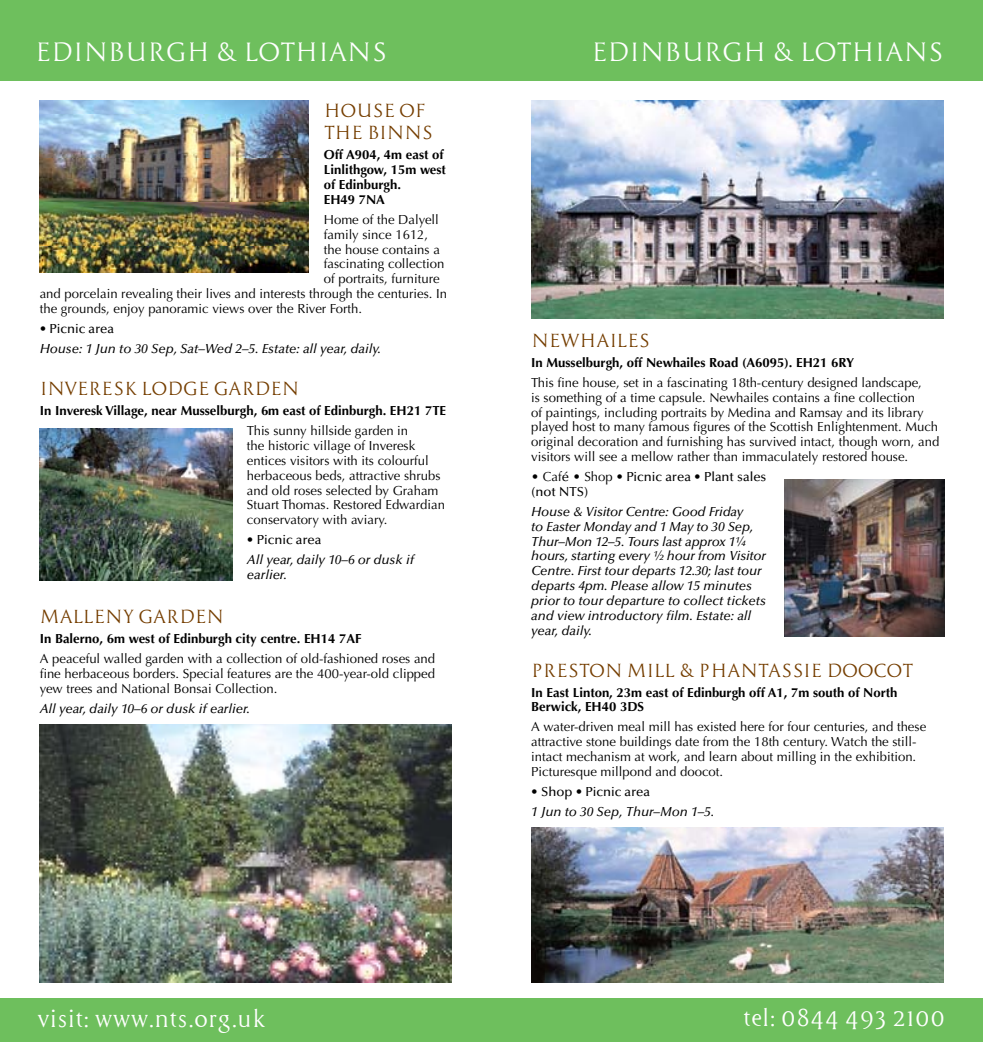
<style>
.page{position:relative;width:983px;height:1042px;background:#fff}
.page>*{position:absolute;margin:0;border:0;box-sizing:border-box;transform-origin:0 0}
.t1{font:24.5px "Cyan";color:#fff}
.t2{font:22.75px "Cyan";color:#fff}
.t3{font:17.5px/22.8px "Cyan";color:#753e00;text-align:right}
.t4{font:13.12px/14.9px "Optima";color:#000}
.t5{font:italic 500 13.12px/14.9px "Optima";color:#000}
.t6{font:700 13.12px/14.9px "Optima";color:#000}
.t7{font:500 13.12px/14.9px "Optima";color:#000}
.s1{font-weight:400}
</style>
<div class="page">
<div style="left:0;top:0;width:982px;height:80px;background:#6ebf5d"></div>
<img style="left:40px;top:724px;width:411px;height:258px">
<img style="left:531px;top:100px;width:412px;height:219px">
<img style="left:531px;top:827px;width:412px;height:155px">
<img style="left:40px;top:100px;width:269px;height:173px">
<img style="left:40px;top:429px;width:192px;height:151px">
<img style="left:784px;top:479px;width:160px;height:157px">
<div style="left:0;top:998px;width:982px;height:44px;background:#6ebf5d"></div>
<h1 class="t1" style="left:35px;top:36px;width:93px">EDINBURG</h1>
<h1 class="t1" style="left:186px;top:36px;width:197px">H &amp; LOTHIANS</h1>
<h1 class="t1" style="left:591px;top:36px;width:93px">EDINBURG</h1>
<h1 class="t1" style="left:742px;top:36px;width:197px">H &amp; LOTHIANS</h1>
<h3 class="t3" style="left:324px;top:99px;width:107px">O F<br>THE BINNS</h3>
<p class="t6" style="left:324px;top:148px;width:124px">Off A904, 4m east of<br>Linlithgow, 15m west of Edinburgh.<br>EH49 7NA</p>
<p class="t4" style="left:324px;top:212px;width:117px">Home of the Dalyell</p>
<p class="t4" style="left:324px;top:227px;width:106px">family since 1612,</p>
<p class="t4" style="left:324px;top:242px;width:117px">the house contains a</p>
<p class="t4" style="left:324px;top:257px;width:122px">fascinating collection</p>
<p class="t4" style="left:324px;top:272px;width:117px">of portraits, furniture</p>
<p class="t4" style="left:40px;top:286px;width:409px">and porcelain revealing their lives and interests through the centuries. In</p>
<p class="t4" style="left:40px;top:301px;width:324px">the grounds, enjoy panoramic views over the River Forth.</p>
<p class="t7" style="left:40px;top:321px;width:76px">• Picnic area</p>
<p class="t5" style="left:40px;top:341px;width:342px">House: 1 Jun to 30 Sep, Sat–Wed 2–5. Estate: all year, daily.</p>
<h3 class="t3" style="left:40px;top:377px;width:49px">INVERES</h3>
<h3 class="t3" style="left:124px;top:377px;width:32px">K LODGE</h3>
<h3 class="t3" style="left:213px;top:377px;width:41px">GARDE</h3>
<h3 class="t3" style="left:281px;top:377px;width:19px">N</h3>
<p class="t6" style="left:40px;top:403px;width:408px">In Inveresk Village, near Musselburgh, 6m east of Edinburgh. EH21 7TE</p>
<p class="t4" style="left:247px;top:423px;width:199px">This sunny hillside garden in<br>the historic village of Inveresk entices visitors with its colourful herbaceous beds, attractive shrubs and old roses selected by Graham<br>Stuart Thomas. Restored Edwardian conservatory with aviary.</p>
<p class="t7" style="left:247px;top:532px;width:76px">• Picnic area</p>
<p class="t5" style="left:247px;top:552px;width:168px">All year, daily 10–6 or dusk if earlier.</p>
<h3 class="t3" style="left:40px;top:605px;width:140px">MALLE NY GARDE</h3>
<h3 class="t3" style="left:206px;top:605px;width:19px">N</h3>
<p class="t6" style="left:40px;top:631px;width:323px">In Balerno, 6m west of Edinburgh city centre. EH14 7AF</p>
<p class="t4" style="left:40px;top:651px;width:397px;text-align:justify">A peaceful walled garden with a collection of old-fashioned roses and fine herbaceous borders. Special features are the 400-year-old clipped yew trees and National Bonsai Collection.</p>
<p class="t5" style="left:40px;top:701px;width:211px">All year, daily 10–6 or dusk if earlier.</p>
<h3 class="t3" style="left:324px;top:99px;width:15px">HOUSE</h3>
<h3 class="t3" style="left:531px;top:329px;width:17px">NEW</h3>
<h3 class="t3" style="left:579px;top:329px;width:58px">HAI LES</h3>
<p class="t6" style="left:531px;top:355px;width:324px">In Musselburgh, off Newhailes Road (A6095). EH21 6RY</p>
<p class="t4" style="left:531px;top:375px;width:409px">This fine house, set in a fascinating 18th-century designed landscape,<br>is something of a time capsule. Newhailes contains a fine collection<br>of paintings, including portraits by Medina and Ramsay and its library played host to many famous figures of the Scottish Enlightenment. Much original decoration and furnishing has survived intact, though worn, and visitors will see a mellow rather than immaculately restored house.</p>
<p class="t7" style="left:531px;top:469px;width:237px"><span class="s1">• Caf</span>é <span class="s1">• Shop</span> • Picnic area • Plant sales (not NTS)</p>
<p class="t5" style="left:531px;top:504px;width:236px">House &amp; Visitor Centre: Good Friday<br>to Easter Monday and 1 May to 30 Sep, Thur–Mon 12–5. Tours last approx 1¼ hours, starting every ½ hour from Visitor Centre. First tour departs 12.30; last tour departs 4pm. Please allow 15 minutes prior to tour departure to collect tickets and view introductory film. Estate: all year, daily.</p>
<h3 class="t3" style="left:531px;top:659px;width:12px">PRES</h3>
<h3 class="t3" style="left:578px;top:659px;width:213px">TON MI LL &amp; P HANTASSIE</h3>
<h3 class="t3" style="left:826px;top:659px;width:88px">DOOCOT</h3>
<p class="t6" style="left:531px;top:685px;width:367px">In East Linton, 23m east of Edinburgh off A1, 7m south of North<br>Berwick, EH40 3DS</p>
<p class="t4" style="left:531px;top:719px;width:396px">A water-driven meal mill has existed here for four centuries, and these attractive stone buildings date from the 18th century. Watch the still&shy;intact mechanism at work, and learn about milling in the exhibition.<br>Picturesque millpond and doocot.</p>
<p class="t7" style="left:531px;top:784px;width:120px">• Shop • Picnic area</p>
<p class="t5" style="left:531px;top:804px;width:184px">1 Jun to 30 Sep, Thur–Mon 1–5.</p>
<h2 class="t2" style="left:37px;top:1004px;width:229px">VISIT: WWW.NTS.ORG.UK</h2>
<h2 class="t2" style="left:742px;top:1003px;width:204px">TEL: 0844 493 2100</h2>
</div>
